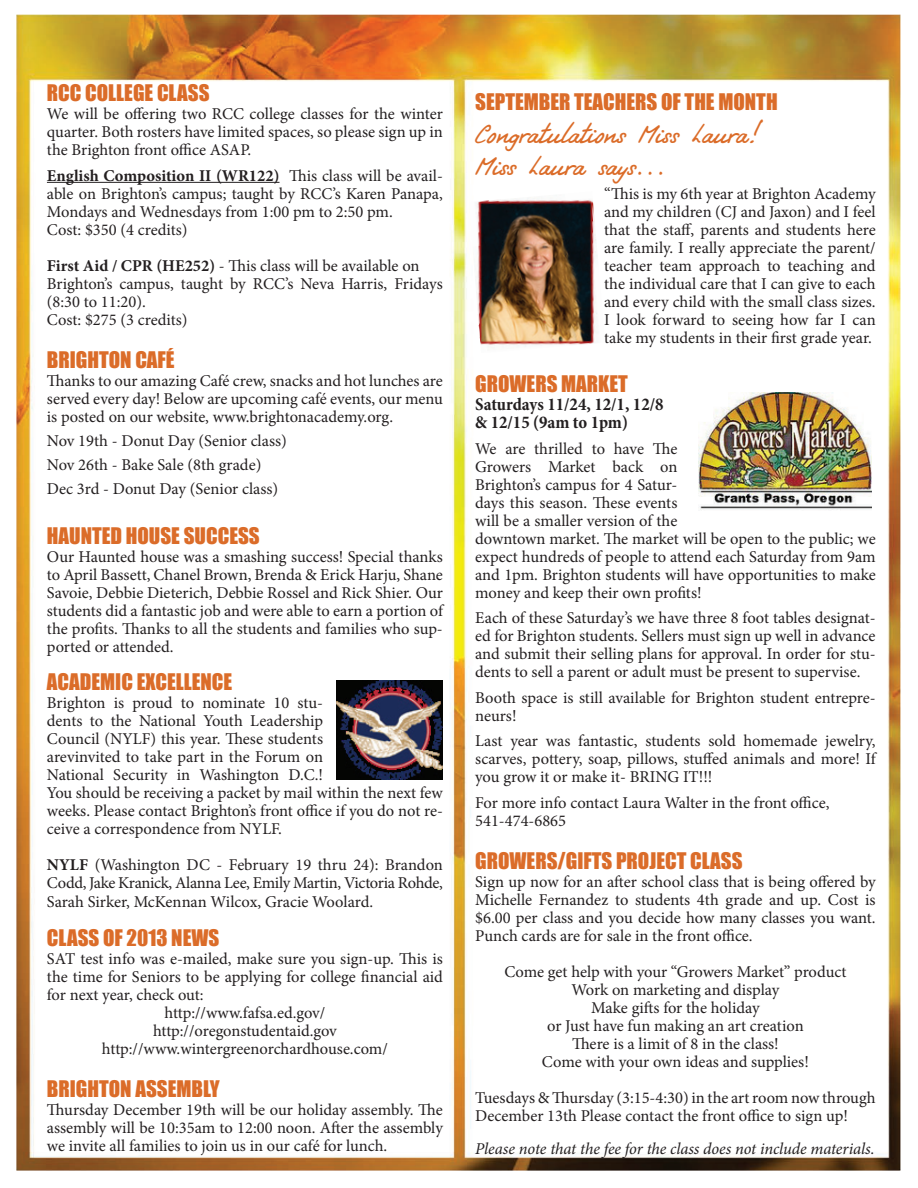
<style>
.page{position:relative;width:918px;height:1188px;background:#fff}
.page>*{position:absolute;margin:0;border:0;box-sizing:border-box;transform-origin:0 0}
.t1{font:27px/32.4px "PT Script Stream";color:#db6c29}
.t2{font:21px "Impact";color:#db6c29}
.t3{font:700 condensed 18px/18px "Minion Pro";color:#231f20}
.t4{font:16.5px/18px "Minion Pro";letter-spacing:-.005em;color:#231f20}
.t5{font:italic 16.5px "Minion Pro";letter-spacing:-.005em;color:#231f20}
.s1{font-weight:700}
</style>
<div class="page">
<img style="left:16px;top:14px;width:885px;height:1157px">
<hr style="left:47px;top:182px;width:233px;height:1px;background:#231f20">
<img style="left:698px;top:392px;width:173px;height:119px">
<img style="left:337px;top:680px;width:106px;height:99px">
<img style="left:469px;top:191px;width:136px;height:162px">
<p class="t2" style="left:47px;top:77px;width:61px">RCC COLLEGE</p>
<p class="t2" style="left:157px;top:77px;width:23px">CLASS</p>
<p class="t4" style="left:47px;top:105px;width:398px;text-align:justify">We will be offering two RCC college classes for the winter quarter. Both rosters have limited spaces, so please sign up in the Brighton front office ASAP.</p>
<p class="t4" style="left:47px;top:167px;width:398px"><span class="s1">English Composition II (WR122)</span> This class will be avail&shy;able on Brighton’s campus; taught by RCC’s Karen Panapa, Mondays and Wednesdays from 1:00 pm to 2:50 pm.<br>Cost: $350 (4 credits)</p>
<p class="t4" style="left:47px;top:257px;width:397px"><span class="s1">First Aid / CPR (HE252)</span> - This class will be available on Brighton’s campus, taught by RCC’s Neva Harris, Fridays (8:30 to 11:20).<br>Cost: $275 (3 credits)</p>
<p class="t2" style="left:47px;top:343px;width:34px">BRIGHTON</p>
<p class="t2" style="left:135px;top:343px;width:41px">CAFÉ</p>
<p class="t4" style="left:47px;top:372px;width:398px;text-align:justify">Thanks to our amazing Café crew, snacks and hot lunches are served every day! Below are upcoming café events, our menu is posted on our website, www.brightonacademy.org.</p>
<p class="t4" style="left:47px;top:429px;width:241px;line-height:24px">Nov 19th - Donut Day (Senior class)<br>Nov 26th - Bake Sale (8th grade)<br>Dec 3rd - Donut Day (Senior class)</p>
<p class="t2" style="left:47px;top:520px;width:24px">HAUNTED</p>
<p class="t2" style="left:126px;top:520px;width:24px">HOUSE</p>
<p class="t2" style="left:184px;top:520px;width:23px">SUCCESS</p>
<p class="t4" style="left:47px;top:548px;width:398px;text-align:justify">Our Haunted house was a smashing success! Special thanks to April Bassett, Chanel Brown, Brenda &amp; Erick Harju, Shane Savoie, Debbie Dieterich, Debbie Rossel and Rick Shier. Our students did a fantastic job and were able to earn a portion of the profits. Thanks to all the students and families who sup&shy;ported or attended.</p>
<p class="t2" style="left:47px;top:665px;width:23px">ACADE</p>
<p class="t2" style="left:100px;top:665px;width:66px">MIC EXCELLENCE</p>
<p class="t4" style="left:47px;top:693px;width:398px">Brighton is proud to nominate 10 stu-<br>dents to the National Youth Leadership<br>Council (NYLF) this year. These students<br>arevinvited to take part in the Forum on<br>National Security in Washington D.C.!<br>You should be receiving a packet by mail within the next few weeks. Please contact Brighton’s front office if you do not re&shy;ceive a correspondence from NYLF.</p>
<p class="t4" style="left:47px;top:855px;width:398px"><span class="s1">NYLF</span> (Washington DC - February 19 thru 24): Brandon<br>Codd, Jake Kranick, Alanna Lee, Emily Martin, Victoria Rohde,</p>
<p class="t4" style="left:47px;top:893px;width:328px">Sarah Sirker, McKennan Wilcox, Gracie Woolard.</p>
<p class="t2" style="left:47px;top:921px;width:23px">CLASS</p>
<p class="t2" style="left:103px;top:921px;width:117px">OF 2013 NEWS</p>
<p class="t4" style="left:47px;top:950px;width:397px">SAT test info was e-mailed, make sure you sign-up. This is</p>
<p class="t4" style="left:47px;top:968px;width:398px">the time for Seniors to be applying for college financial aid</p>
<p class="t4" style="left:47px;top:986px;width:158px">for next year, check out:</p>
<p class="t4" style="left:165px;top:1004px;width:162px">http://www.fafsa.ed.gov/</p>
<p class="t4" style="left:153px;top:1022px;width:185px">http://oregonstudentaid.gov</p>
<p class="t4" style="left:102px;top:1040px;width:287px">http://www.wintergreenorchardhouse.com/</p>
<p class="t2" style="left:47px;top:1073px;width:34px">BRIGHTON</p>
<p class="t2" style="left:135px;top:1073px;width:86px">ASSEMBLY</p>
<p class="t4" style="left:47px;top:1101px;width:398px;text-align:justify">Thursday December 19th will be our holiday assembly. The assembly will be 10:35am to 12:00 noon. After the assembly we invite all families to join us in our café for lunch.</p>
<p class="t2" style="left:475px;top:86px;width:21px">SEPTE</p>
<p class="t2" style="left:524px;top:86px;width:72px">MBER TEACHE</p>
<p class="t2" style="left:635px;top:86px;width:96px">RSOF THE MONTH</p>
<h1 class="t1" style="left:475px;top:117px;width:286px">Congratulations Miss Laura!<br>Miss Laura says...</h1>
<p class="t4" style="left:604px;top:185px;width:273px;text-align:justify">“This is my 6th year at Brighton Academy and my children (CJ and Jaxon) and I feel that the staff, parents and students here are family. I really appreciate the parent/ teacher team approach to teaching and the individual care that I can give to each and every child with the small class sizes.<br>I look forward to seeing how far I can take my students in their first grade year.</p>
<p class="t2" style="left:475px;top:368px;width:134px">GROWERS MARKET</p>
<p class="t3" style="left:475px;top:395px;width:190px">Saturdays 11/24, 12/1, 12/8 &amp; 12/15 (9am to 1pm)</p>
<p class="t4" style="left:475px;top:440px;width:402px">We are thrilled to have The<br>Growers Market back on<br>Brighton’s campus for 4 Satur-<br>days this season. These events<br>will be a smaller version of the<br>downtown market. The market will be open to the public; we expect hundreds of people to attend each Saturday from 9am and 1pm. Brighton students will have opportunities to make money and keep their own profits!</p>
<p class="t4" style="left:475px;top:609px;width:402px;text-align:justify">Each of these Saturday’s we have three 8 foot tables designat&shy;ed for Brighton students. Sellers must sign up well in advance and submit their selling plans for approval. In order for stu&shy;dents to sell a parent or adult must be present to supervise.</p>
<p class="t4" style="left:475px;top:689px;width:402px">Booth space is still available for Brighton student entrepre&shy;neurs!</p>
<p class="t4" style="left:475px;top:732px;width:402px;text-align:justify">Last year was fantastic, students sold homemade jewelry, scarves, pottery, soap, pillows, stuffed animals and more! If you grow it or make it- BRING IT!!!</p>
<p class="t4" style="left:475px;top:794px;width:356px">For more info contact Laura Walter in the front office,<br>541-474-6865</p>
<p class="t2" style="left:475px;top:844px;width:227px">GROWERS/GIFTS PROJECT CLASS</p>
<p class="t4" style="left:475px;top:873px;width:402px;text-align:justify">Sign up now for an after school class that is being offered by Michelle Fernandez to students 4th grade and up. Cost is $6.00 per class and you decide how many classes you want.<br>Punch cards are for sale in the front office.</p>
<p class="t4" style="left:504px;top:963px;width:344px;text-align:center">Come get help with your “Growers Market” product Work on marketing and display<br>Make gifts for the holiday<br>or Just have fun making an art creation<br>There is a limit of 8 in the class!<br>Come with your own ideas and supplies!</p>
<p class="t4" style="left:475px;top:1089px;width:402px">Tuesdays &amp; Thursday (3:15-4:30) in the art room now through<br>December 13th Please contact the front office to sign up!</p>
<p class="t5" style="left:475px;top:1137px;width:401px">Please note that the fee for the class does not include materials.</p>
</div>
